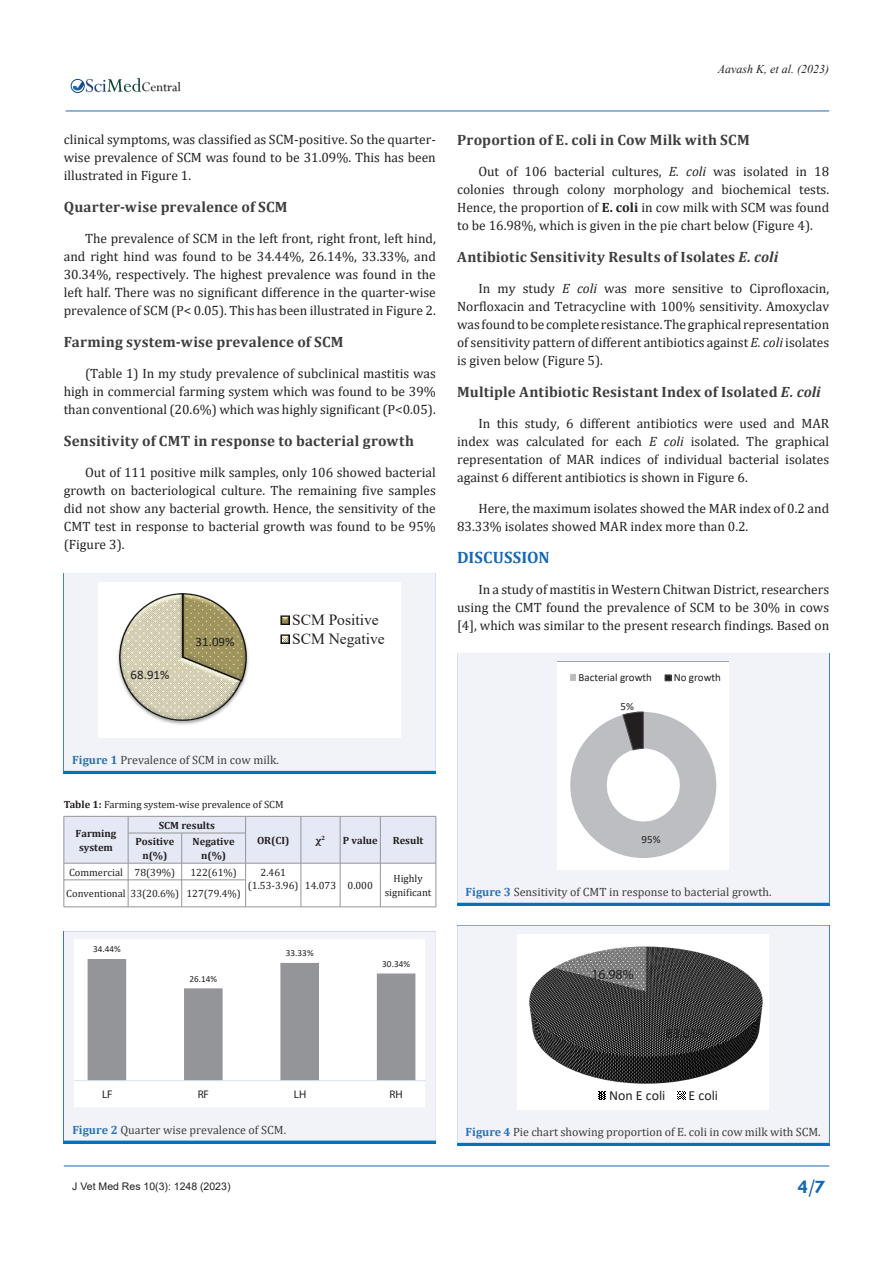
<style>
.page{position:relative;width:893px;height:1263px;background:#fff}
.page>*{position:absolute;margin:0;border:0;box-sizing:border-box;transform-origin:0 0}
.t1{font:700 19.5px "Tw Cen";color:#1768b4}
.t2{font:700 16.5px "Cambria";letter-spacing:.01em;color:#1768b4}
.t3{font:15.45px/18.6px "Times New Roman";color:#231f20}
.t4{font:700 15px "Cambria";letter-spacing:.01em;color:#3e3e3f}
.t5{font:14.55px "Perpetua";color:#211e1e}
.t6{font:13.95px "Calibri";color:#231f20}
.t7{font:700 13.95px "Calibri";color:#231f20}
.t8{font:13.5px/18px "Cambria";color:#231f20;text-align:justify}
.t9{font:12.9px "Calibri";color:#231f20}
.t10{font:12px "Cambria";color:#3e3e3f}
.t11{font:italic 12px "Times New Roman";color:#231f20}
.t12{font:700 11.1px "Calibri";color:#231f20}
.t13{font:10.95px "Calibri";color:#231f20}
.t14{font:10.5px "Cambria";color:#231f20}
.t15{font:700 10.5px/13.5px "Cambria";color:#231f20;text-align:center}
.t16{font:10.5px "Arial";color:#231f20}
.t17{font:9.3px "Calibri";color:#231f20}
.s1{font-weight:700;color:#2a71b8}
.s2{font-weight:700}
.s3{font-style:italic}
</style>
<div class="page">
<img style="left:87px;top:82px;width:94px;height:11px">
<div style="left:71px;top:79px;width:14px;height:14px;border:1px solid #074d7c;border-radius:50%"></div>
<svg style="left:73px;top:78px;width:68px;height:14px"></svg>
<hr style="left:64px;top:1166px;width:765px;height:1px;background:#1768b4">
<hr style="left:66px;top:111px;width:763px;height:1px;background:#1768b4">
<div style="left:64px;top:573px;width:372px;height:198px;background:#f1f3f9"></div>
<hr style="left:64px;top:771px;width:372px;height:3px;background:#0072bc">
<svg style="left:99px;top:581px;width:302px;height:156px"></svg>
<div style="left:64px;top:931px;width:372px;height:209px;background:#f1f3f9"></div>
<hr style="left:64px;top:1140px;width:372px;height:3px;background:#0072bc">
<div style="left:74px;top:940px;width:351px;height:167px;background:#fff"></div>
<svg style="left:88px;top:959px;width:327px;height:121px"></svg>
<hr style="left:74px;top:1080px;width:351px;height:1px;background:#d4e3f4">
<svg style="left:64px;top:816px;width:373px;height:91px"></svg>
<hr style="left:64px;top:906px;width:64px;height:1px;background:#939598">
<hr style="left:128px;top:906px;width:54px;height:1px;background:#939598">
<hr style="left:182px;top:906px;width:64px;height:1px;background:#939598">
<hr style="left:246px;top:906px;width:55px;height:1px;background:#939598">
<hr style="left:301px;top:906px;width:39px;height:1px;background:#939598">
<hr style="left:340px;top:906px;width:40px;height:1px;background:#939598">
<hr style="left:380px;top:906px;width:56px;height:1px;background:#939598">
<div style="left:457px;top:653px;width:372px;height:250px;background:#f1f3f9"></div>
<hr style="left:457px;top:903px;width:372px;height:3px;background:#0072bc">
<svg style="left:557px;top:661px;width:172px;height:208px"></svg>
<div style="left:457px;top:925px;width:372px;height:218px;background:#f1f3f9"></div>
<hr style="left:457px;top:1143px;width:372px;height:3px;background:#0072bc">
<svg style="left:518px;top:934px;width:251px;height:175px"></svg>
<p class="t5" style="left:142px;top:78px;width:41px">Central</p>
<p class="t8" style="left:64px;top:130px;width:374px">clinical symptoms, was classified as SCM-positive. So the quarter&shy;wise prevalence of SCM was found to be 31.09%. This has been illustrated in Figure 1.</p>
<p class="t4" style="left:64px;top:197px;width:225px">Quarter-wise prevalence of SCM</p>
<p class="t8" style="left:64px;top:229px;width:374px;text-indent:21px">The prevalence of SCM in the left front, right front, left hind, and right hind was found to be 34.44%, 26.14%, 33.33%, and 30.34%, respectively. The highest prevalence was found in the left half. There was no significant difference in the quarter-wise prevalence of SCM (P&lt; 0.05). This has been illustrated in Figure 2.</p>
<p class="t4" style="left:64px;top:332px;width:281px">Farming system-wise prevalence of SCM</p>
<p class="t8" style="left:64px;top:364px;width:374px;text-indent:21px">(Table 1) In my study prevalence of subclinical mastitis was high in commercial farming system which was found to be 39% than conventional (20.6%) which was highly significant (P&lt;0.05).</p>
<p class="t4" style="left:64px;top:431px;width:352px">Sensitivity of CMT in response to bacterial growth</p>
<p class="t8" style="left:64px;top:463px;width:374px;text-indent:21px">Out of 111 positive milk samples, only 106 showed bacterial growth on bacteriological culture. The remaining five samples did not show any bacterial growth. Hence, the sensitivity of the CMT test in response to bacterial growth was found to be 95% (Figure 3).</p>
<p class="t9" style="left:131px;top:665px;width:40px">68.91%</p>
<p class="t9" style="left:196px;top:632px;width:40px">31.09%</p>
<p class="t3" style="left:292px;top:610px;width:94px">SCM Positive<br>SCM Negative</p>
<p class="t10" style="left:72px;top:753px;width:208px"><span class="s1">Figure 1</span> Prevalence of SCM in cow milk.</p>
<p class="t14" style="left:64px;top:798px;width:221px"><span class="s2">Table 1:</span> Farming system-wise prevalence of SCM</p>
<p class="t15" style="left:76px;top:826px;width:42px">Farming system</p>
<p class="t15" style="left:159px;top:818px;width:57px">SCM results</p>
<p class="t15" style="left:257px;top:833px;width:34px">OR(CI)</p>
<p class="t15" style="left:316px;top:833px;width:11px">χ<sup>2</sup></p>
<p class="t15" style="left:135px;top:835px;width:40px">Positive</p>
<p class="t15" style="left:343px;top:833px;width:37px">P value</p>
<p class="t15" style="left:393px;top:833px;width:32px">Result</p>
<p class="t15" style="left:142px;top:848px;width:27px">n(%)</p>
<p class="t15" style="left:193px;top:835px;width:44px">Negative</p>
<p class="t15" style="left:201px;top:848px;width:27px">n(%)</p>
<p class="t14" style="left:69px;top:866px;width:55px">Commercial</p>
<p class="t14" style="left:135px;top:866px;width:42px">78(39%)</p>
<p class="t14" style="left:190px;top:866px;width:48px">122(61%)</p>
<p class="t14" style="left:261px;top:866px;width:27px">2.461</p>
<p class="t14" style="left:248px;top:879px;width:52px">(1.53-3.96)</p>
<p class="t14" style="left:305px;top:879px;width:33px">14.073</p>
<p class="t14" style="left:348px;top:879px;width:27px">0.000</p>
<p class="t14" style="left:393px;top:872px;width:31px">Highly</p>
<p class="t14" style="left:66px;top:888px;width:61px">Conventional</p>
<p class="t14" style="left:131px;top:888px;width:50px">33(20.6%)</p>
<p class="t14" style="left:186px;top:888px;width:56px">127(79.4%)</p>
<p class="t14" style="left:385px;top:886px;width:48px">significant</p>
<p class="t17" style="left:93px;top:943px;width:29px">34.44%</p>
<p class="t17" style="left:189px;top:972px;width:29px">26.14%</p>
<p class="t17" style="left:286px;top:947px;width:29px">33.33%</p>
<p class="t17" style="left:382px;top:957px;width:29px">30.34%</p>
<p class="t12" style="left:102px;top:1088px;width:12px">LF</p>
<p class="t12" style="left:198px;top:1088px;width:13px">RF</p>
<p class="t12" style="left:294px;top:1088px;width:14px">LH</p>
<p class="t12" style="left:390px;top:1088px;width:15px">RH</p>
<p class="t10" style="left:72px;top:1122px;width:215px"><span class="s1">Figure 2</span> Quarter wise prevalence of SCM.</p>
<p class="t11" style="left:718px;top:61px;width:113px">Aavash K, et al. (2023)</p>
<p class="t4" style="left:457px;top:129px;width:294px">Proportion of E. coli in Cow Milk with SCM</p>
<p class="t8" style="left:457px;top:162px;width:374px;text-indent:21px">Out of 106 bacterial cultures, <span class="s3">E. coli</span> was isolated in 18 colonies through colony morphology and biochemical tests.<br>Hence, the proportion of <span class="s2">E. coli</span> in cow milk with SCM was found to be 16.98%, which is given in the pie chart below (Figure 4).</p>
<p class="t4" style="left:457px;top:246px;width:323px">Antibiotic Sensitivity Results of Isolates <span class="s3">E. coli</span></p>
<p class="t8" style="left:457px;top:279px;width:374px;text-indent:21px">In my study <span class="s3">E coli</span> was more sensitive to Ciprofloxacin, Norfloxacin and Tetracycline with 100% sensitivity. Amoxyclav was found to be complete resistance. The graphical representation of sensitivity pattern of different antibiotics against <span class="s3">E. coli</span> isolates is given below (Figure 5).</p>
<p class="t4" style="left:457px;top:381px;width:365px">Multiple Antibiotic Resistant Index of Isolated <span class="s3">E. coli</span></p>
<p class="t8" style="left:457px;top:414px;width:374px;text-indent:21px">In this study, 6 different antibiotics were used and MAR index was calculated for each <span class="s3">E coli</span> isolated. The graphical representation of MAR indices of individual bacterial isolates against 6 different antibiotics is shown in Figure 6.</p>
<p class="t8" style="left:457px;top:499px;width:374px;text-indent:21px">Here, the maximum isolates showed the MAR index of 0.2 and<br>83.33% isolates showed MAR index more than 0.2.</p>
<p class="t2" style="left:457px;top:546px;width:94px">DISCUSSION</p>
<p class="t8" style="left:457px;top:580px;width:374px;text-indent:21px">In a study of mastitis in Western Chitwan District, researchers using the CMT found the prevalence of SCM to be 30% in cows [4], which was similar to the present research findings. Based on</p>
<p class="t13" style="left:578px;top:670px;width:75px">Bacterial growth</p>
<p class="t13" style="left:674px;top:670px;width:49px">No growth</p>
<p class="t13" style="left:620px;top:699px;width:15px">5%</p>
<p class="t13" style="left:641px;top:832px;width:21px">95%</p>
<p class="t10" style="left:466px;top:884px;width:308px"><span class="s1">Figure 3</span> Sensitivity of CMT in response to bacterial growth.</p>
<p class="t7" style="left:591px;top:966px;width:44px">16.98%</p>
<p class="t7" style="left:666px;top:1024px;width:44px">83.01%</p>
<p class="t6" style="left:609px;top:1085px;width:58px">Non E coli</p>
<p class="t6" style="left:689px;top:1085px;width:31px">E coli</p>
<p class="t10" style="left:466px;top:1125px;width:357px"><span class="s1">Figure 4</span> Pie chart showing proportion of E. coli in cow milk with SCM.</p>
<p class="t16" style="left:72px;top:1179px;width:160px">J Vet Med Res 10(3): 1248 (2023)</p>
<h1 class="t1" style="left:798px;top:1175px;width:29px">4/7</h1>
</div>
